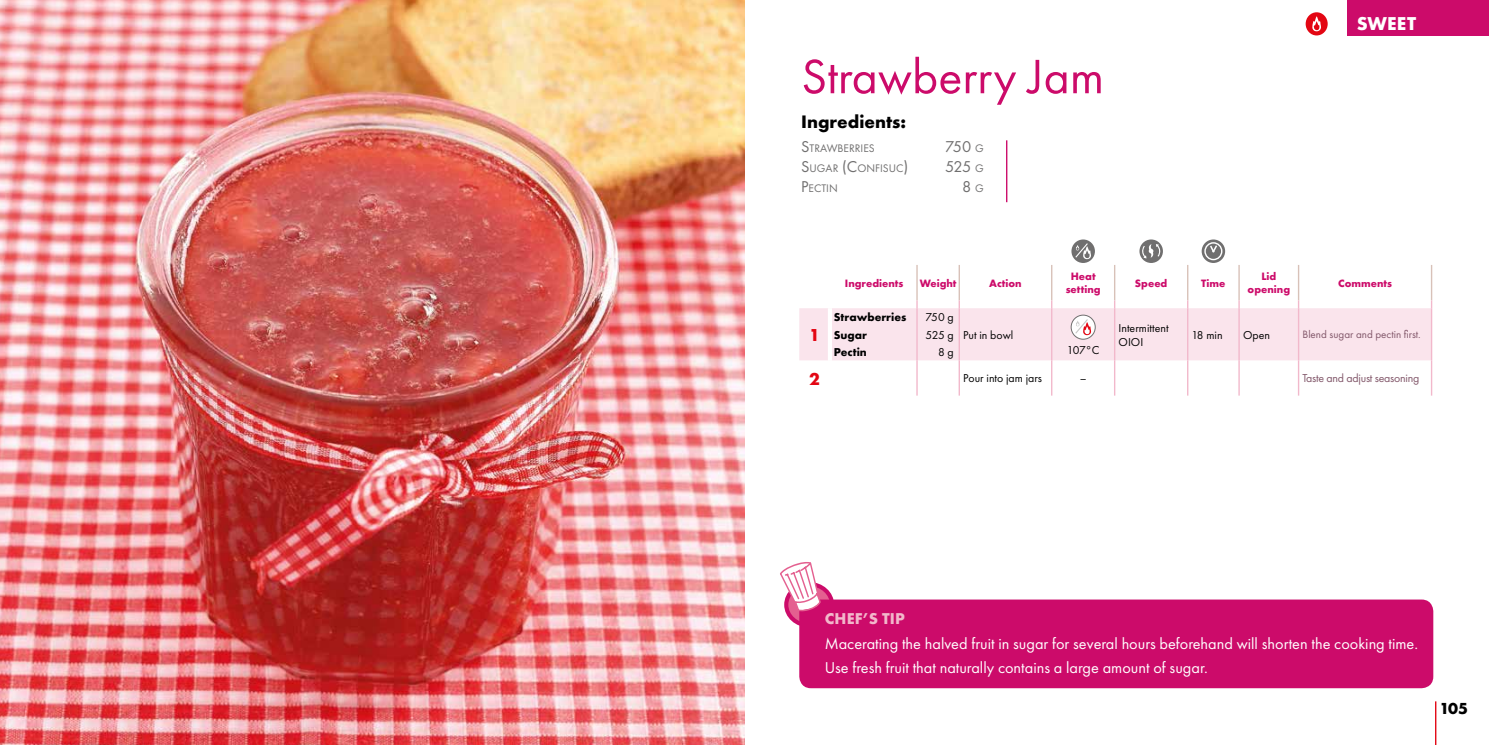
<style>
.page{position:relative;width:1489px;height:745px;background:#fff}
.page>*{position:absolute;margin:0;border:0;box-sizing:border-box;transform-origin:0 0}
.t1{font:50px "Futura New";color:#cc0b6a}
.t2{font:700 19.38px "Futura New";letter-spacing:.01em;color:#fff}
.t3{font:700 18.75px "Futura New";color:#000}
.t4{font:700 18px "Futura New";color:#e30613}
.t5{font:700 16.62px "Futura New";color:#000}
.t6{font:16.25px/24.8px "Futura New";color:#fff}
.t7{font:16.25px "Futura New";letter-spacing:-.045em;color:#706f6f}
.t8{font:700 16.25px "Futura New";letter-spacing:.01em;color:#f2b8cb}
.t9{font:11.88px/17.8px "Futura New";color:#000;text-align:right}
.t10{font:700 11.88px/17.8px "Futura New";color:#000}
.t11{font:11.88px "Futura New";letter-spacing:-.02em;color:#815669}
.t12{font:11.38px "Futura New";color:#706f6f}
.t13{font:700 11px/13.2px "Futura New";color:#cc0b6a;text-align:center}
.t14{font:11px "Futura New";color:#815669}
.s1{font-size:16.25px}
.s2{font-size:11.38px}
</style>
<div class="page">
<img style="left:0;top:0;width:744px;height:744px">
<hr style="left:1434px;top:701px;width:2px;height:43px;background:#e30613">
<hr style="left:916px;top:265px;width:1px;height:35px;background:#d8c1b8">
<hr style="left:958px;top:265px;width:1px;height:35px;background:#d8c1b8">
<hr style="left:1050px;top:265px;width:2px;height:35px;background:#d8c1b8">
<hr style="left:1113px;top:265px;width:2px;height:35px;background:#d8c1b8">
<hr style="left:1186px;top:265px;width:2px;height:35px;background:#d8c1b8">
<hr style="left:1238px;top:265px;width:1px;height:35px;background:#d8c1b8">
<hr style="left:1297px;top:265px;width:2px;height:35px;background:#d8c1b8">
<hr style="left:1430px;top:265px;width:1px;height:35px;background:#d8c1b8">
<hr style="left:916px;top:360px;width:1px;height:35px;background:#f2b8cb">
<hr style="left:958px;top:360px;width:1px;height:35px;background:#f2b8cb">
<hr style="left:1050px;top:360px;width:2px;height:35px;background:#f2b8cb">
<hr style="left:1113px;top:360px;width:2px;height:35px;background:#f2b8cb">
<hr style="left:1186px;top:360px;width:2px;height:35px;background:#f2b8cb">
<hr style="left:1238px;top:360px;width:1px;height:35px;background:#f2b8cb">
<hr style="left:1297px;top:360px;width:2px;height:35px;background:#f2b8cb">
<hr style="left:1430px;top:360px;width:1px;height:35px;background:#f2b8cb">
<svg style="left:1071px;top:239px;width:23px;height:24px"></svg>
<svg style="left:1075px;top:245px;width:15px;height:15px"></svg>
<svg style="left:1075px;top:243px;width:12px;height:14px"></svg>
<svg style="left:1139px;top:239px;width:23px;height:24px"></svg>
<svg style="left:1141px;top:244px;width:19px;height:14px"></svg>
<svg style="left:1201px;top:239px;width:23px;height:24px"></svg>
<svg style="left:1204px;top:242px;width:18px;height:18px"></svg>
<svg style="left:799px;top:300px;width:632px;height:60px;background:#fae6ed"></svg>
<svg style="left:1075px;top:319px;width:12px;height:14px"></svg>
<svg style="left:786px;top:583px;width:46px;height:42px"></svg>
<div style="left:784px;top:581px;width:50px;height:46px;border:4px solid #cc0b6a;border-radius:50%"></div>
<div style="left:799px;top:599px;width:634px;height:88px;background:#cc0b6a;border-radius:12px"></div>
<svg style="left:780px;top:562px;width:41px;height:49px"></svg>
<hr style="left:1005px;top:140px;width:2px;height:62px;background:#cc0b6a">
<div style="left:1346px;top:0;width:142px;height:35px;background:#cc0b6a"></div>
<div style="left:1305px;top:12px;width:22px;height:23px;background:#e30613;border-radius:50%"></div>
<svg style="left:1312px;top:16px;width:8px;height:16px"></svg>
<h1 class="t1" style="left:801px;top:47px;width:304px">Strawberry Jam</h1>
<p class="t3" style="left:801px;top:109px;width:106px">Ingredients:</p>
<p class="t12" style="left:801px;top:141px;width:74px"><span class="s1">S</span>TRAWBERRIES</p>
<p class="t7" style="left:945px;top:137px;width:40px">750 <span class="s2">G</span></p>
<p class="t12" style="left:801px;top:161px;width:109px"><span class="s1">S</span>UGAR <span class="s1">(C</span>ONFISUC<span class="s1">)</span></p>
<p class="t7" style="left:945px;top:157px;width:40px">525 <span class="s2">G</span></p>
<p class="t12" style="left:801px;top:181px;width:36px"><span class="s1">P</span>ECTIN</p>
<p class="t7" style="left:962px;top:177px;width:23px">8 <span class="s2">G</span></p>
<p class="t2" style="left:1356px;top:11px;width:61px">SWEET</p>
<p class="t4" style="left:809px;top:323px;width:12px">1</p>
<p class="t13" style="left:844px;top:276px;width:60px">Ingredients</p>
<p class="t13" style="left:919px;top:276px;width:38px">Weight</p>
<p class="t13" style="left:989px;top:276px;width:34px">Action</p>
<p class="t13" style="left:1065px;top:269px;width:36px">Heat setting</p>
<p class="t13" style="left:1134px;top:276px;width:34px">Speed</p>
<p class="t13" style="left:1201px;top:276px;width:26px">Time</p>
<p class="t13" style="left:1247px;top:269px;width:44px">Lid opening</p>
<p class="t13" style="left:1337px;top:276px;width:55px">Comments</p>
<p class="t10" style="left:833px;top:307px;width:74px">Strawberries<br>Sugar<br>Pectin</p>
<p class="t9" style="left:925px;top:308px;width:30px">750 g<br>525 g<br>8 g</p>
<p class="t9" style="left:963px;top:325px;width:52px">Put in bowl</p>
<p class="t9" style="left:1066px;top:341px;width:34px">107°C</p>
<p class="t9" style="left:1118px;top:320px;width:52px;line-height:14.2px;text-align:left">Intermittent<br>OIOI</p>
<p class="t9" style="left:1191px;top:325px;width:32px">18 min</p>
<p class="t9" style="left:1242px;top:325px;width:28px">Open</p>
<p class="t14" style="left:1302px;top:328px;width:120px">Blend sugar and pectin first.</p>
<p class="t4" style="left:809px;top:366px;width:12px">2</p>
<p class="t9" style="left:963px;top:369px;width:80px">Pour into jam jars</p>
<p class="t9" style="left:1079px;top:369px;width:8px">–</p>
<p class="t11" style="left:1302px;top:371px;width:118px">Taste and adjust seasoning</p>
<p class="t8" style="left:824px;top:607px;width:82px">CHEF’S TIP</p>
<p class="t6" style="left:824px;top:630px;width:595px">Macerating the halved fruit in sugar for several hours beforehand will shorten the cooking time.<br>Use fresh fruit that naturally contains a large amount of sugar.</p>
<p class="t5" style="left:1439px;top:696px;width:30px">105</p>
</div>
